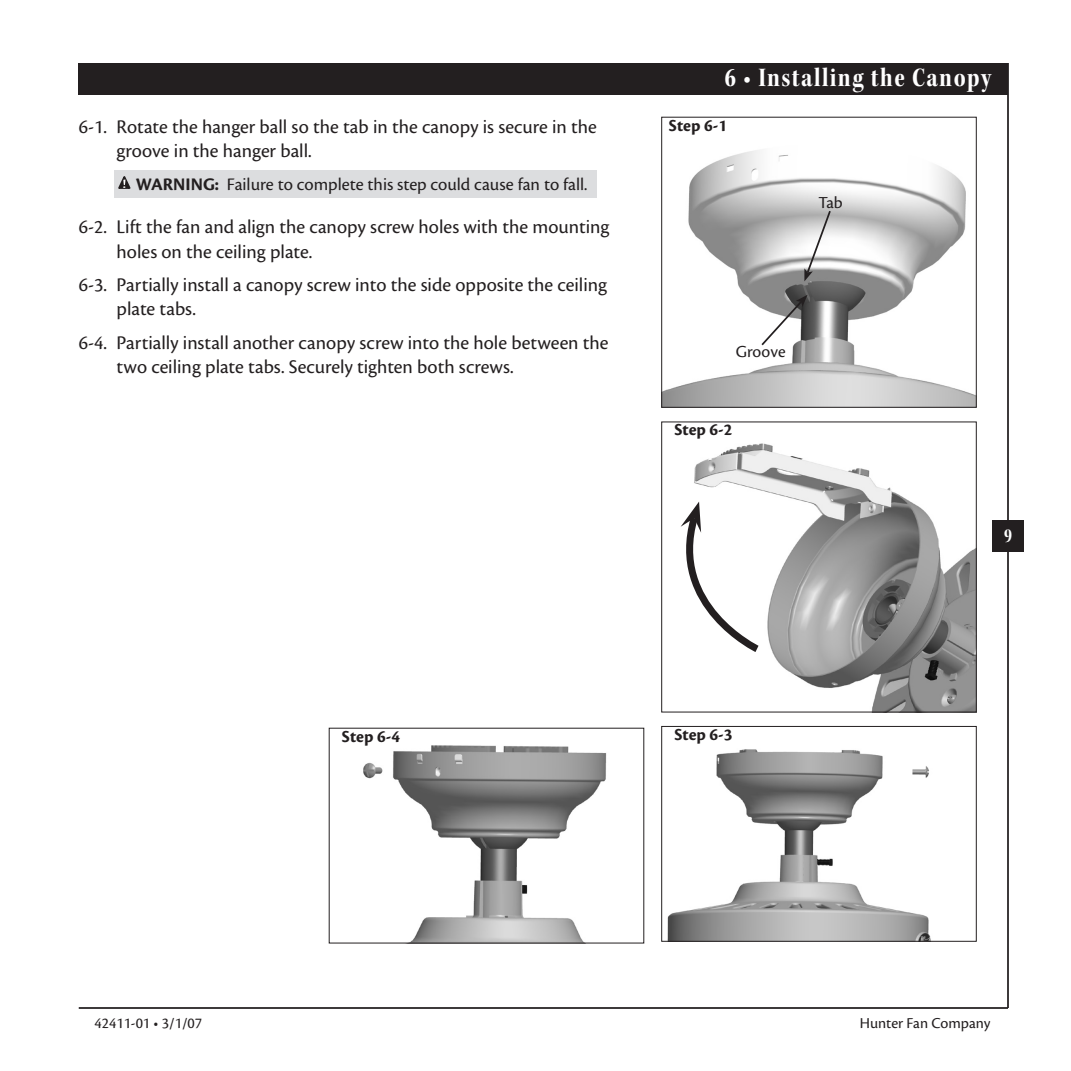
<style>
.page{position:relative;width:1071px;height:1071px;background:#fff}
.page>*{position:absolute;margin:0;border:0;box-sizing:border-box;transform-origin:0 0}
.t1{font:28px "Kepler Std Bold Cn Subh";letter-spacing:.055em;color:#fff}
.Bullet_for_step_sub{font:20.12px/24.2px "Cronos Pro";color:#231f20}
.Body_Text{font:18.38px "Cronos Pro";color:#231f20}
.Caption{font:700 17.5px "Cronos Pro";letter-spacing:-.005em;color:#231f20}
.Caption-2{font:17.5px "Cronos Pro";color:#231f20}
.t2{font:15.75px "Cronos Pro";color:#231f20}
.s1{font-weight:700}
</style>
<div class="page">
<div style="left:79px;top:63px;width:929px;height:31px;background:#231f20"></div>
<hr style="left:1007px;top:63px;width:2px;height:945px;background:#231f20">
<hr style="left:79px;top:1007px;width:929px;height:2px;background:#231f20">
<div style="left:992px;top:520px;width:32px;height:31px;background:#231f20"></div>
<div style="left:114px;top:170px;width:483px;height:28px;background:#dcdddf"></div>
<svg style="left:118px;top:176px;width:13px;height:13px"></svg>
<img style="left:663px;top:150px;width:312px;height:256px">
<div style="left:661px;top:117px;width:316px;height:291px;border:1px solid #231f20"></div>
<img style="left:694px;top:443px;width:281px;height:267px">
<div style="left:661px;top:422px;width:316px;height:290px;border:1px solid #231f20"></div>
<svg style="left:804px;top:209px;width:28px;height:72px"></svg>
<svg style="left:760px;top:295px;width:47px;height:52px"></svg>
<img style="left:667px;top:749px;width:264px;height:190px">
<div style="left:661px;top:726px;width:316px;height:215px;border:1px solid #231f20"></div>
<img style="left:363px;top:745px;width:244px;height:196px">
<svg style="left:680px;top:502px;width:84px;height:154px"></svg>
<p class="Bullet_for_step_sub" style="left:117px;top:114px;width:482px;text-indent:-38px">6-1. Rotate the hanger ball so the tab in the canopy is secure in the groove in the hanger ball.</p>
<p class="Body_Text" style="left:136px;top:174px;width:453px"><span class="s1">WARNING:</span> Failure to complete this step could cause fan to fall.</p>
<p class="Bullet_for_step_sub" style="left:117px;top:215px;width:494px;text-indent:-38px">6-2. Lift the fan and align the canopy screw holes with the mounting holes on the ceiling plate.</p>
<p class="Bullet_for_step_sub" style="left:117px;top:273px;width:492px;text-indent:-38px">6-3. Partially install a canopy screw into the side opposite the ceiling plate tabs.</p>
<p class="Bullet_for_step_sub" style="left:117px;top:331px;width:494px;text-indent:-38px">6-4. Partially install another canopy screw into the hole between the two ceiling plate tabs. Securely tighten both screws.</p>
<p class="t1" style="left:725px;top:62px;width:268px">6 • Installing the Canopy</p>
<p class="Caption" style="left:669px;top:115px;width:60px">Step 6-1</p>
<p class="Caption-2" style="left:818px;top:193px;width:26px">Tab</p>
<p class="Caption-2" style="left:736px;top:342px;width:51px">Groove</p>
<p class="Caption" style="left:674px;top:420px;width:60px">Step 6-2</p>
<p class="Caption" style="left:342px;top:726px;width:60px">Step 6-4</p>
<p class="Caption" style="left:674px;top:724px;width:60px">Step 6-3</p>
<p class="t2" style="left:94px;top:1014px;width:109px">42411-01 • 3/1/07</p>
<p class="t2" style="left:860px;top:1014px;width:132px">Hunter Fan Company</p>
</div>
